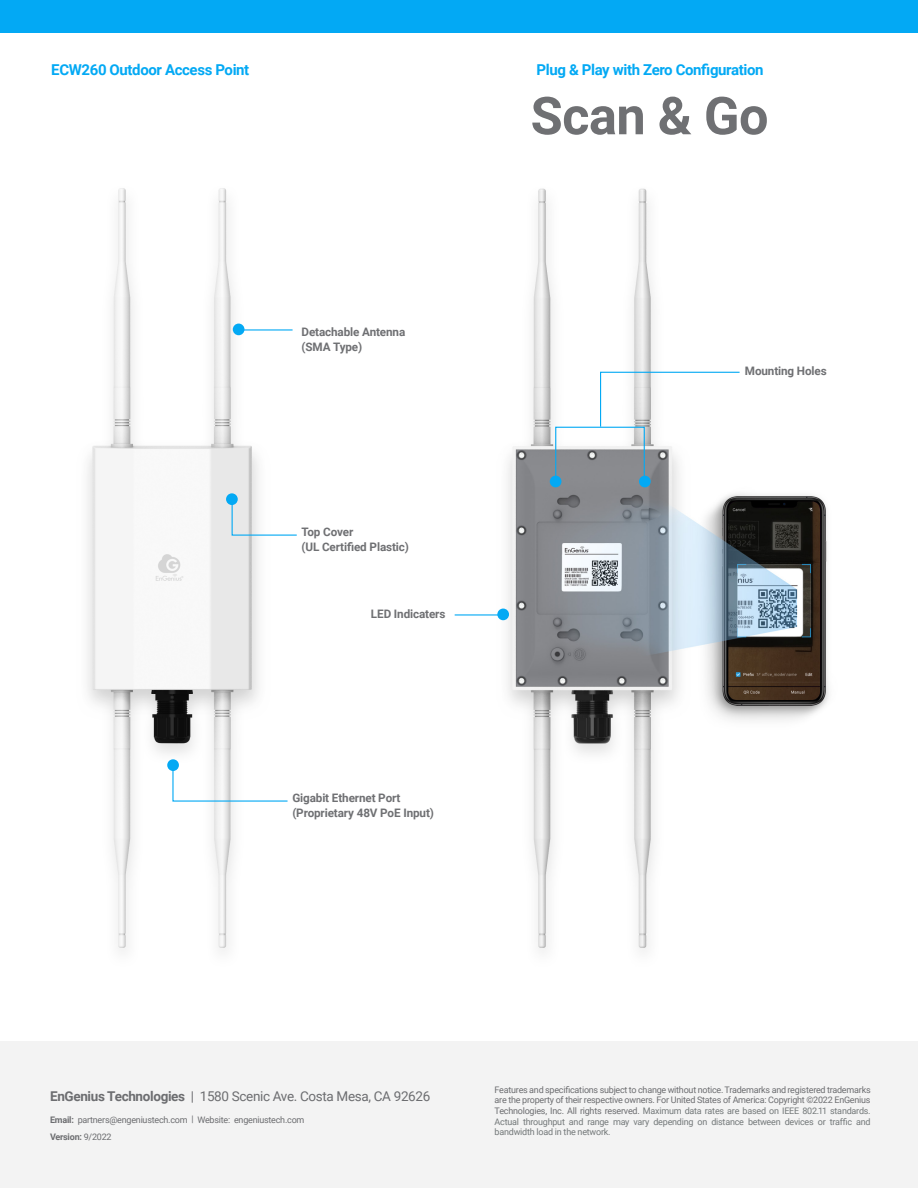
<style>
.page{position:relative;width:918px;height:1188px;background:#fff}
.page>*{position:absolute;margin:0;border:0;box-sizing:border-box;transform-origin:0 0}
.t1{font:700 52.2px "Roboto";letter-spacing:-.01em;color:#6f7073}
.t2{font:700 15px "Roboto";letter-spacing:-.025em;color:#03a9f4}
.Footer_Contact_Info{font:13.5px "Roboto";letter-spacing:-.025em;color:#6c6d70}
.t3{font:700 11.7px/15px "Roboto";letter-spacing:-.01em;color:#6f7073}
.Footnote{font:9px/9.8px "Roboto";letter-spacing:-.025em;color:#6c6d70}
.Footnote-2{font:9px/10.8px "Roboto";letter-spacing:-.025em;color:#737879;text-align:justify}
.Footnote-3{font:700 9px "Roboto";letter-spacing:-.025em;color:#6c6d70}
.s1{font-weight:700}
.s2{font-weight:400}
.s3{color:#6c6d70}
</style>
<div class="page">
<div style="left:0;top:0;width:918px;height:32px;background:#03a9f4"></div>
<img style="left:87px;top:188px;width:172px;height:763px">
<img style="left:454px;top:188px;width:375px;height:763px">
<div style="left:226px;top:493px;width:12px;height:12px;background:#03a9f4;border-radius:50%"></div>
<svg style="left:231px;top:497px;width:66px;height:39px"></svg>
<div style="left:0;top:1041px;width:918px;height:147px;background:#f3f3f3"></div>
<div style="left:550px;top:476px;width:11px;height:11px;background:#03a9f4;border-radius:50%"></div>
<div style="left:639px;top:476px;width:12px;height:11px;background:#03a9f4;border-radius:50%"></div>
<svg style="left:555px;top:371px;width:186px;height:112px"></svg>
<div style="left:167px;top:759px;width:12px;height:12px;background:#03a9f4;border-radius:50%"></div>
<svg style="left:172px;top:763px;width:116px;height:39px"></svg>
<hr style="left:239px;top:329px;width:54px;height:2px;background:#03a9f4">
<div style="left:233px;top:324px;width:12px;height:11px;background:#03a9f4;border-radius:50%"></div>
<hr style="left:455px;top:614px;width:48px;height:2px;background:#03a9f4">
<div style="left:497px;top:609px;width:12px;height:11px;background:#03a9f4;border-radius:50%"></div>
<p class="t2" style="left:51px;top:60px;width:200px">ECW260 Outdoor Access Point</p>
<p class="t3" style="left:302px;top:324px;width:105px">Detachable Antenna (SMA Type)</p>
<p class="t3" style="left:302px;top:524px;width:53px">Top Cover</p>
<p class="t3" style="left:302px;top:539px;width:109px">(UL Certified Plastic)</p>
<p class="t3" style="left:371px;top:606px;width:76px">LED Indicaters</p>
<p class="t3" style="left:292px;top:790px;width:110px">Gigabit Ethernet Port</p>
<p class="t3" style="left:292px;top:805px;width:143px">(Proprietary 48V PoE Input)</p>
<p class="t2" style="left:537px;top:60px;width:229px">Plug &amp; Play with Zero Configuration</p>
<p class="t1" style="left:531px;top:79px;width:239px">Scan &amp; Go</p>
<p class="t3" style="left:745px;top:363px;width:83px">Mounting Holes</p>
<p class="Footer_Contact_Info" style="left:50px;top:1086px;width:382px"><span class="s1">EnGenius Technologies</span> | 1580 Scenic Ave. Costa Mesa, CA 92626</p>
<p class="Footnote" style="left:50px;top:1115px;width:256px"><span class="s1">Email:</span> partners@engeniustech.com | Website: engeniustech.com</p>
<p class="Footnote-3" style="left:50px;top:1130px;width:63px">Version: <span class="s2">9/2022</span></p>
<p class="Footnote" style="left:495px;top:1085px;width:378px">Features and specifications subject to change without notice. Trademarks and registered trademarks are the property of their respective owners. For United States of America: Copyright ©2022 EnGenius</p>
<p class="Footnote-2" style="left:495px;top:1105px;width:378px"><span class="s3">Technologies, Inc. All rights reserved.</span> Maximum data rates are based on IEEE 802.11 standards.<br>Actual throughput and range may vary depending on distance between devices or traffic and bandwidth load in the network.</p>
</div>
